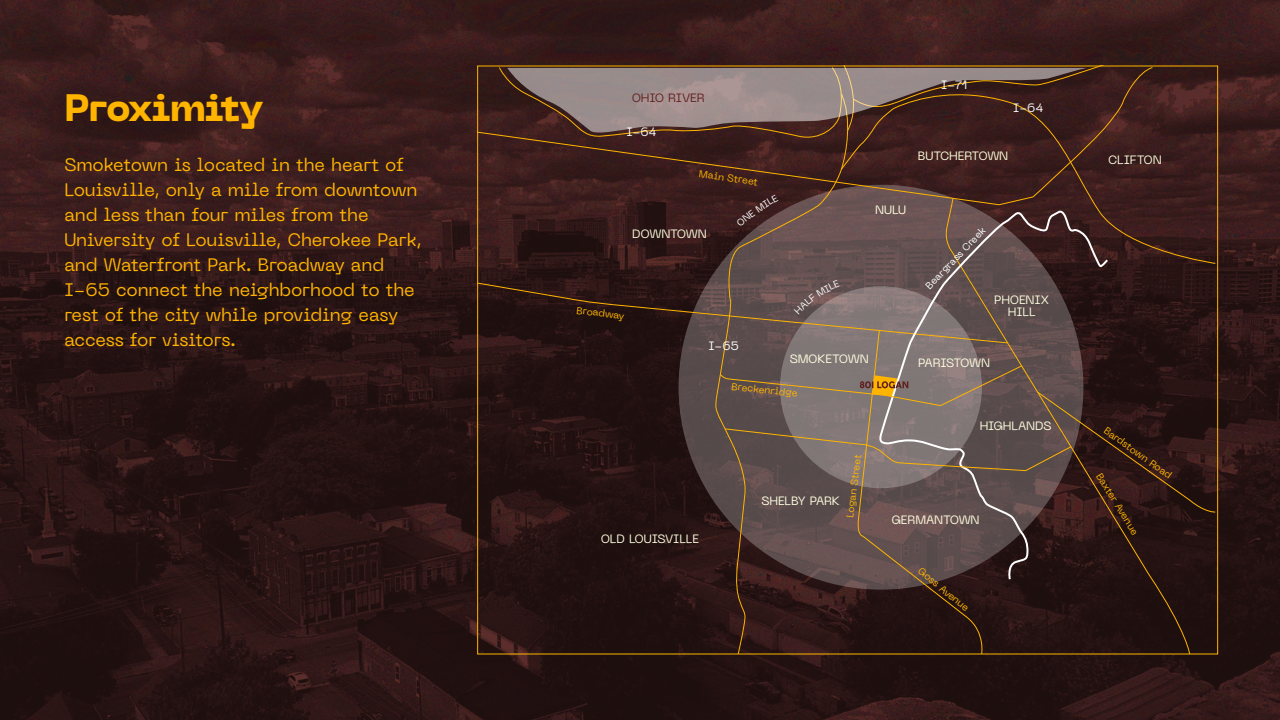
<style>
.page{position:relative;width:1280px;height:720px;background:#fff}
.page>*{position:absolute;margin:0;border:0;box-sizing:border-box;transform-origin:0 0}
.t1{font:800 38px "Neue Machina";letter-spacing:-.035em;color:#ffb400}
.t2{font:18px/25px "Neue Machina";letter-spacing:-.015em;color:#ffb400}
.t3{font:12px/12px "Neue Machina";letter-spacing:-.02em;color:#ffffe0;text-align:center}
.t4{font:12px "Neue Machina";letter-spacing:-.01em;color:#fff}
.t5{font:12px "Neue Machina";letter-spacing:-.04em;color:#ffffe0}
.t6{font:12px "Neue Machina";letter-spacing:-.02em;color:#602020}
.t7{font:10px "Neue Machina";color:#ffb500}
.t8{font:10px "Neue Machina";color:#fff}
</style>
<div class="page">
<img style="left:0;top:0;width:1280px;height:720px">
<svg style="left:679px;top:185px;width:404px;height:405px;background:#5a4c4c"></svg>
<svg style="left:479px;top:68px;width:675px;height:138px;background:#3d1e1c"></svg>
<svg style="left:986px;top:264px;width:205px;height:388px;background:#251211"></svg>
<svg style="left:857px;top:344px;width:129px;height:308px;background:#352320"></svg>
<svg style="left:714px;top:143px;width:138px;height:509px;background:#4c3532"></svg>
<svg style="left:498px;top:68px;width:608px;height:75px;background:#41221b"></svg>
<svg style="left:840px;top:87px;width:376px;height:177px;background:#432523"></svg>
<svg style="left:507px;top:68px;width:580px;height:65px;background:#75605c"></svg>
<svg style="left:879px;top:209px;width:231px;height:372px;background:#533f3e"></svg>
<svg style="left:719px;top:365px;width:497px;height:148px;background:#5c4b47"></svg>
<svg style="left:478px;top:280px;width:531px;height:64px;background:#55423f"></svg>
<svg style="left:736px;top:194px;width:42px;height:33px"></svg>
<h1 class="t1" style="left:64px;top:83px;width:201px">Proximity</h1>
<p class="t2" style="left:64px;top:151px;width:359px">Smoketown is located in the heart of Louisville, only a mile from downtown and less than four miles from the University of Louisville, Cherokee Park, and Waterfront Park. Broadway and I-65 connect the neighborhood to the rest of the city while providing easy access for visitors.</p>
<p class="t6" style="left:632px;top:91px;width:75px">OHIO RIVER</p>
<p class="t4" style="left:627px;top:124px;width:32px">I-64</p>
<p class="t7" style="left:700px;top:167px;width:61px;rotate:8deg">Main Street</p>
<p class="t3" style="left:632px;top:227px;width:76px">DOWNTOWN</p>
<p class="t3" style="left:875px;top:203px;width:33px">NULU</p>
<p class="t7" style="left:577px;top:304px;width:50px;rotate:7deg">Broadway</p>
<p class="t4" style="left:708px;top:338px;width:32px">I-65</p>
<p class="t3" style="left:790px;top:352px;width:81px">SMOKETOWN</p>
<p class="t7" style="left:732px;top:380px;width:68px;rotate:6deg">Breckenridge</p>
<p class="t4" style="left:941px;top:77px;width:27px">I-71</p>
<p class="t4" style="left:1013px;top:100px;width:32px">I-64</p>
<p class="t3" style="left:918px;top:150px;width:92px">BUTCHERTOWN</p>
<p class="t8" style="left:923px;top:283px;width:83px;rotate:-46deg">Beargrass Creek</p>
<p class="t3" style="left:994px;top:294px;width:56px">PHOENIX<br>HILL</p>
<p class="t5" style="left:918px;top:356px;width:73px">PARISTOWN</p>
<p class="t3" style="left:980px;top:419px;width:73px">HIGHLANDS</p>
<p class="t3" style="left:601px;top:533px;width:100px">OLD LOUISVILLE</p>
<p class="t7" style="left:844px;top:517px;width:65px;rotate:-83deg">Logan Street</p>
<p class="t3" style="left:761px;top:494px;width:80px">SHELBY PARK</p>
<p class="t3" style="left:892px;top:514px;width:90px">GERMANTOWN</p>
<p class="t7" style="left:923px;top:565px;width:64px;rotate:39deg">Goss Avenue</p>
<p class="t3" style="left:1108px;top:154px;width:55px">CLIFTON</p>
<p class="t7" style="left:1109px;top:424px;width:82px;rotate:36deg">Bardstown Road</p>
<p class="t7" style="left:1104px;top:470px;width:72px;rotate:58deg">Baxter Avenue</p>
</div>
